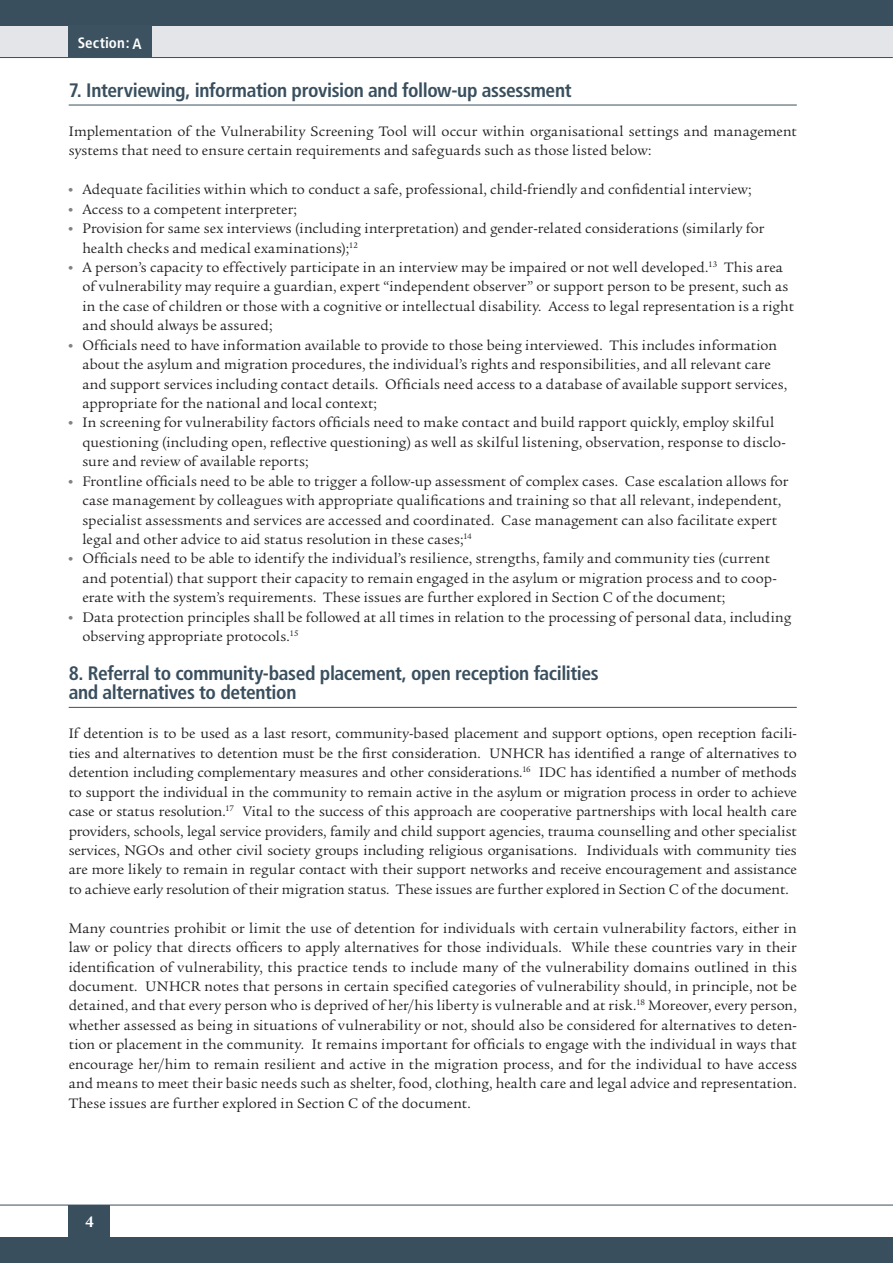
<style>
.page{position:relative;width:893px;height:1263px;background:#fff}
.page>*{position:absolute;margin:0;border:0;box-sizing:border-box;transform-origin:0 0}
.Subheading_1{font:700 condensed 19.5px/19.5px "Frutiger";letter-spacing:-.02em;color:#3a4f5e}
.t1{font:700 16.5px "Legacy Serif Std";color:#fff}
.Paragraph_-_with_spa{font:15px/19.5px "Legacy Serif Std";letter-spacing:.01em;color:#231f20}
.t2{font:700 condensed 15px "Frutiger";letter-spacing:.01em;color:#fff}
.s1{font-size:31.5px;color:#808285}
</style>
<div class="page">
<div style="left:0;top:25px;width:893px;height:32px;background:#e3e5e9"></div>
<div style="left:69px;top:1205px;width:41px;height:32px;background:#3a4f5e"></div>
<div style="left:0;top:0;width:893px;height:26px;background:#3a4f5e"></div>
<hr style="left:0;top:57px;width:893px;height:1px;background:#3a4f5e">
<hr style="left:0;top:1205px;width:893px;height:1px;background:#3a4f5e">
<div style="left:0;top:1237px;width:893px;height:26px;background:#3a4f5e"></div>
<div style="left:69px;top:26px;width:83px;height:31px;background:#3d5261"></div>
<hr style="left:69px;top:105px;width:728px;height:1px;background:#3a4f5e">
<hr style="left:69px;top:707px;width:728px;height:1px;background:#3a4f5e">
<p class="t2" style="left:78px;top:34px;width:65px">Section: A</p>
<p class="Subheading_1" style="left:69px;top:81px;width:504px">7. Interviewing, information provision and follow-up assessment</p>
<p class="Paragraph_-_with_spa" style="left:69px;top:122px;width:730px">Implementation of the Vulnerability Screening Tool will occur within organisational settings and management systems that need to ensure certain requirements and safeguards such as those listed below:</p>
<p class="Paragraph_-_with_spa" style="left:69px;top:180px;width:684px"><span class="s1">•</span> Adequate facilities within which to conduct a safe, professional, child-friendly and confidential interview;</p>
<p class="Paragraph_-_with_spa" style="left:69px;top:199px;width:230px"><span class="s1">•</span> Access to a competent interpreter;</p>
<p class="Paragraph_-_with_spa" style="left:82px;top:219px;width:683px;text-indent:-14px"><span class="s1">•</span> Provision for same sex interviews (including interpretation) and gender-related considerations (similarly for health checks and medical examinations);<sup>12</sup></p>
<p class="Paragraph_-_with_spa" style="left:82px;top:258px;width:713px;text-indent:-14px"><span class="s1">•</span> A person’s capacity to effectively participate in an interview may be impaired or not well developed.<sup>13</sup> This area of vulnerability may require a guardian, expert “independent observer” or support person to be present, such as in the case of children or those with a cognitive or intellectual disability. Access to legal representation is a right and should always be assured;</p>
<p class="Paragraph_-_with_spa" style="left:82px;top:335px;width:706px;text-indent:-14px"><span class="s1">•</span> Officials need to have information available to provide to those being interviewed. This includes information about the asylum and migration procedures, the individual’s rights and responsibilities, and all relevant care and support services including contact details. Officials need access to a database of available support services, appropriate for the national and local context;</p>
<p class="Paragraph_-_with_spa" style="left:82px;top:413px;width:705px;text-indent:-14px"><span class="s1">•</span> In screening for vulnerability factors officials need to make contact and build rapport quickly, employ skilful questioning (including open, reflective questioning) as well as skilful listening, observation, response to disclo&shy;sure and review of available reports;</p>
<p class="Paragraph_-_with_spa" style="left:82px;top:471px;width:708px;text-indent:-14px"><span class="s1">•</span> Frontline officials need to be able to trigger a follow-up assessment of complex cases. Case escalation allows for case management by colleagues with appropriate qualifications and training so that all relevant, independent, specialist assessments and services are accessed and coordinated. Case management can also facilitate expert legal and other advice to aid status resolution in these cases;<sup>14</sup></p>
<p class="Paragraph_-_with_spa" style="left:82px;top:549px;width:696px;text-indent:-14px"><span class="s1">•</span> Officials need to be able to identify the individual’s resilience, strengths, family and community ties (current and potential) that support their capacity to remain engaged in the asylum or migration process and to coop&shy;erate with the system’s requirements. These issues are further explored in Section C of the document;</p>
<p class="Paragraph_-_with_spa" style="left:82px;top:607px;width:710px;text-indent:-14px"><span class="s1">•</span> Data protection principles shall be followed at all times in relation to the processing of personal data, including observing appropriate protocols.<sup>15</sup></p>
<p class="Subheading_1" style="left:69px;top:664px;width:531px">8. Referral to community-based placement, open reception facilities and alternatives to detention</p>
<p class="Paragraph_-_with_spa" style="left:69px;top:724px;width:730px;text-align:justify">If detention is to be used as a last resort, community-based placement and support options, open reception facili&shy;ties and alternatives to detention must be the first consideration. UNHCR has identified a range of alternatives to detention including complementary measures and other considerations.<sup>16</sup> IDC has identified a number of methods to support the individual in the community to remain active in the asylum or migration process in order to achieve case or status resolution.<sup>17</sup> Vital to the success of this approach are cooperative partnerships with local health care providers, schools, legal service providers, family and child support agencies, trauma counselling and other specialist services, NGOs and other civil society groups including religious organisations. Individuals with community ties are more likely to remain in regular contact with their support networks and receive encouragement and assistance to achieve early resolution of their migration status. These issues are further explored in Section C of the document.</p>
<p class="Paragraph_-_with_spa" style="left:69px;top:918px;width:730px;text-align:justify">Many countries prohibit or limit the use of detention for individuals with certain vulnerability factors, either in law or policy that directs officers to apply alternatives for those individuals. While these countries vary in their identification of vulnerability, this practice tends to include many of the vulnerability domains outlined in this document. UNHCR notes that persons in certain specified categories of vulnerability should, in principle, not be detained, and that every person who is deprived of her/his liberty is vulnerable and at risk.<sup>18</sup> Moreover, every person, whether assessed as being in situations of vulnerability or not, should also be considered for alternatives to deten&shy;tion or placement in the community. It remains important for officials to engage with the individual in ways that encourage her/him to remain resilient and active in the migration process, and for the individual to have access and means to meet their basic needs such as shelter, food, clothing, health care and legal advice and representation.<br>These issues are further explored in Section C of the document.</p>
<p class="t1" style="left:85px;top:1212px;width:10px">4</p>
</div>
